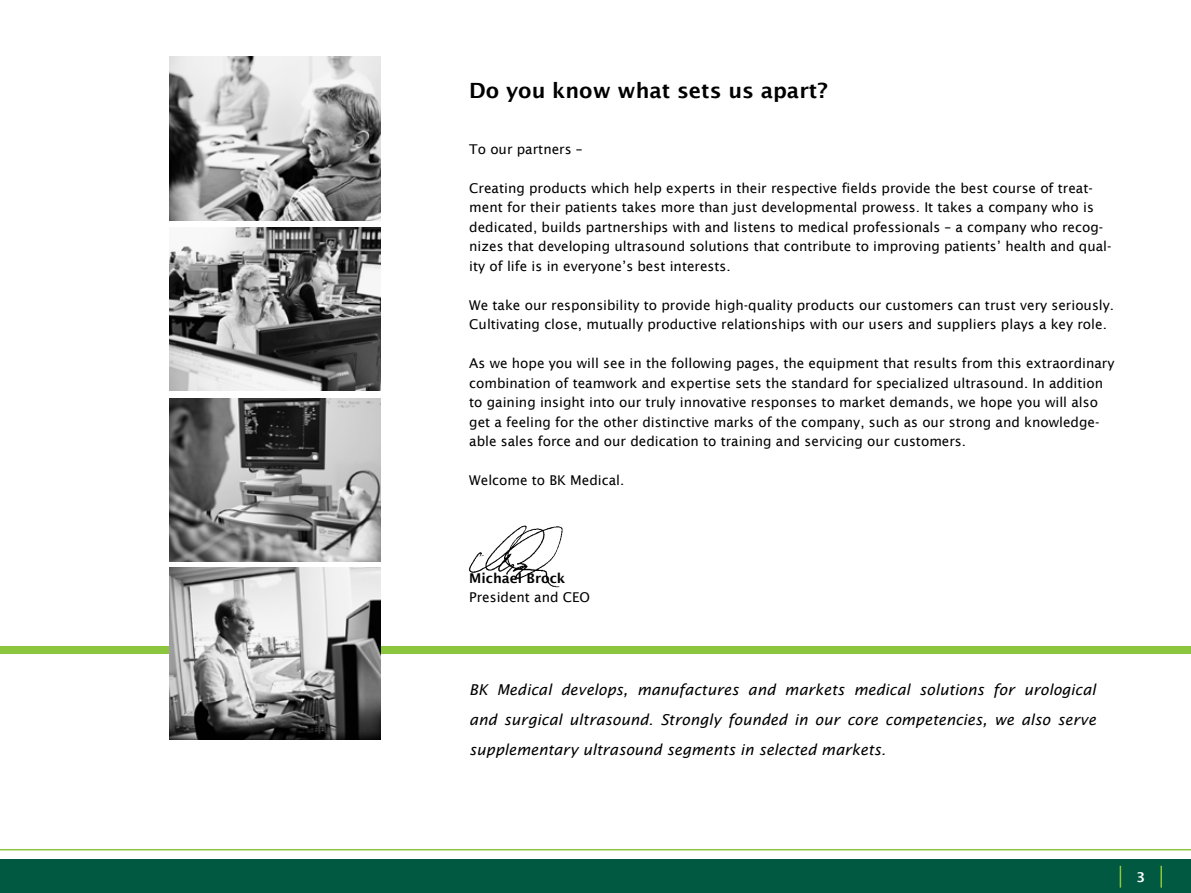
<style>
.page{position:relative;width:1191px;height:893px;background:#fff}
.page>*{position:absolute;margin:0;border:0;box-sizing:border-box;transform-origin:0 0}
.t1{font:600 21px "Lucida Sans";color:#000}
.t2{font:italic 15px/30px "Lucida Sans";color:#000;text-align:justify}
.t3{font:13.5px/19.5px "Lucida Sans";color:#000}
.t4{font:600 13.5px "Lucida Sans";color:#000}
.t5{font:600 13.5px "Lucida Sans";color:#fff}
</style>
<div class="page">
<div style="left:0;top:860px;width:1191px;height:33px;background:#005940"></div>
<hr style="left:1119px;top:866px;width:2px;height:22px;background:#8cc63f">
<hr style="left:1160px;top:866px;width:2px;height:22px;background:#8cc63f">
<div style="left:0;top:647px;width:1191px;height:7px;background:#8cc63f"></div>
<img style="left:468px;top:525px;width:95px;height:63px">
<hr style="left:0;top:849px;width:1191px;height:1px;background:#8cc63f">
<img style="left:169px;top:227px;width:211px;height:164px">
<img style="left:169px;top:56px;width:211px;height:165px">
<img style="left:169px;top:568px;width:211px;height:171px">
<img style="left:169px;top:398px;width:211px;height:163px">
<h1 class="t1" style="left:469px;top:79px;width:360px">Do you know what sets us apart?</h1>
<p class="t3" style="left:469px;top:139px;width:115px">To our partners –</p>
<p class="t3" style="left:469px;top:178px;width:644px">Creating products which help experts in their respective fields provide the best course of treat&shy;ment for their patients takes more than just developmental prowess. It takes a company who is dedicated, builds partnerships with and listens to medical professionals – a company who recog&shy;nizes that developing ultrasound solutions that contribute to improving patients’ health and qual&shy;ity of life is in everyone’s best interests.</p>
<p class="t3" style="left:469px;top:295px;width:646px">We take our responsibility to provide high-quality products our customers can trust very seriously.<br>Cultivating close, mutually productive relationships with our users and suppliers plays a key role.</p>
<p class="t3" style="left:469px;top:354px;width:646px">As we hope you will see in the following pages, the equipment that results from this extraordinary combination of teamwork and expertise sets the standard for specialized ultrasound. In addition to gaining insight into our truly innovative responses to market demands, we hope you will also get a feeling for the other distinctive marks of the company, such as our strong and knowledge&shy;able sales force and our dedication to training and servicing our customers.</p>
<p class="t3" style="left:469px;top:471px;width:157px">Welcome to BK Medical.</p>
<p class="t4" style="left:469px;top:570px;width:98px">Michael Brock</p>
<p class="t3" style="left:469px;top:588px;width:122px">President and CEO</p>
<p class="t2" style="left:469px;top:674px;width:628px">BK Medical develops, manufactures and markets medical solutions for urological and surgical ultrasound. Strongly founded in our core competencies, we also serve supplementary ultrasound segments in selected markets.</p>
<p class="t5" style="left:1136px;top:870px;width:10px">3</p>
</div>
